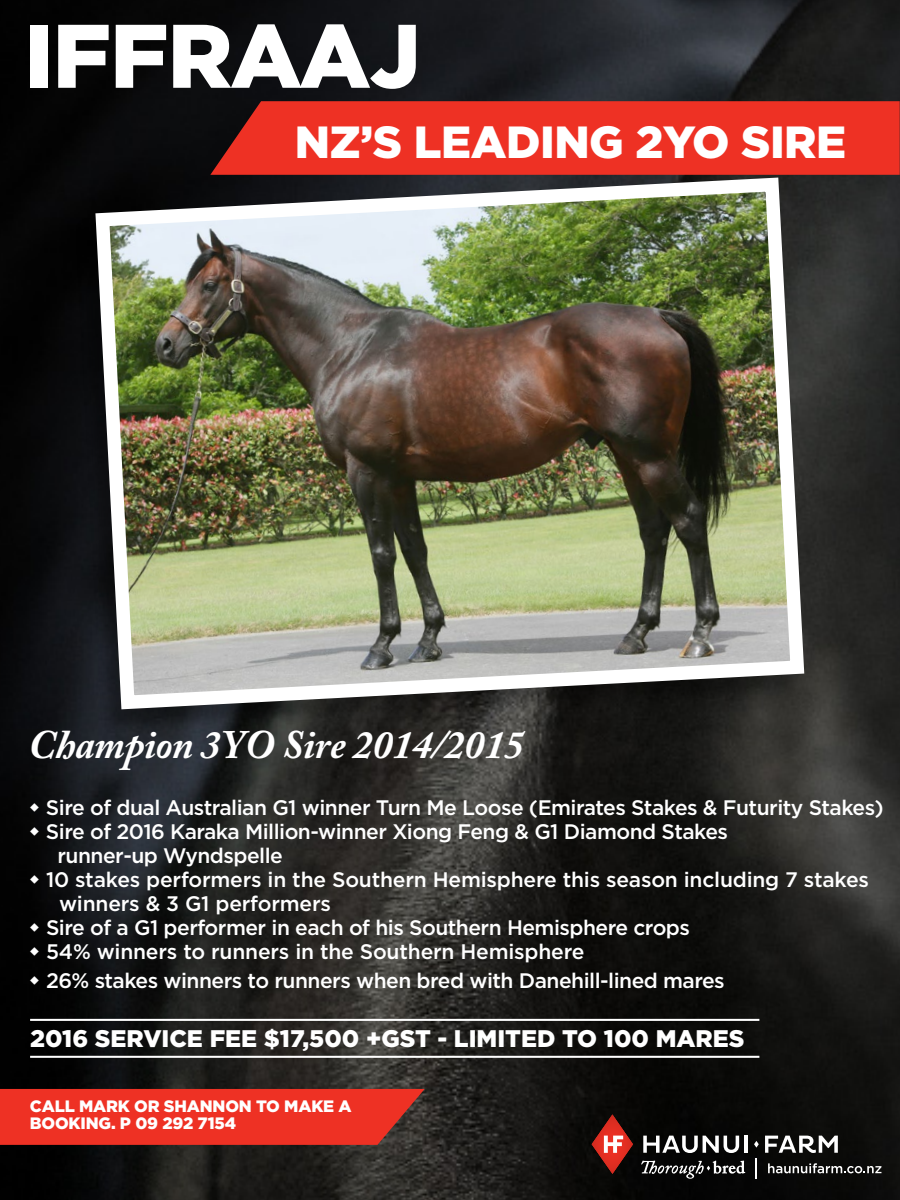
<style>
.page{position:relative;width:900px;height:1200px;background:#fff}
.page>*{position:absolute;margin:0;border:0;box-sizing:border-box;transform-origin:0 0}
.t1{font:900 90px "Gotham";letter-spacing:-.01em;color:#fff}
.t2{font:900 45px "Gotham";letter-spacing:-.01em;color:#fff}
.t3{font:italic 700 40.2px "Adobe Caslon Pro";letter-spacing:-.01em;color:#fff}
.t4{font:900 24px "Gotham";color:#fff}
.t5{font:500 21px "Gotham";letter-spacing:-.025em;color:#fff}
.t6{font:900 16.5px/16.5px "Gotham";letter-spacing:-.01em;color:#fff}
</style>
<div class="page">
<img style="left:0;top:0;width:900px;height:1200px">
<div style="left:75px;top:182px;width:728px;height:551px;background:#000;opacity:.3"></div>
<img style="left:88px;top:170px;width:723px;height:546px">
<div style="left:210px;top:101px;width:690px;height:74px;background:#ee3124"></div>
<hr style="left:30px;top:1019px;width:729px;height:2px;background:#fff">
<hr style="left:30px;top:1056px;width:729px;height:2px;background:#fff">
<div style="left:0;top:1089px;width:425px;height:56px;background:#ee3124"></div>
<svg style="left:643px;top:1136px;width:96px;height:17px"></svg>
<hr style="left:744px;top:1136px;width:3px;height:17px;background:#fff">
<svg style="left:765px;top:1136px;width:73px;height:17px"></svg>
<svg style="left:754px;top:1141px;width:5px;height:7px"></svg>
<svg style="left:592px;top:1114px;width:41px;height:60px;background:#792c26"></svg>
<svg style="left:768px;top:1163px;width:113px;height:10px"></svg>
<svg style="left:641px;top:1161px;width:104px;height:18px;background:#3f3f3f"></svg>
<svg style="left:756px;top:1158px;width:1px;height:21px"></svg>
<svg style="left:30px;top:803px;width:9px;height:9px"></svg>
<svg style="left:30px;top:827px;width:9px;height:9px"></svg>
<svg style="left:30px;top:875px;width:9px;height:9px"></svg>
<svg style="left:30px;top:923px;width:9px;height:9px"></svg>
<svg style="left:30px;top:947px;width:9px;height:9px"></svg>
<svg style="left:30px;top:976px;width:9px;height:9px"></svg>
<h1 class="t1" style="left:24px;top:-6px;width:398px">IFFRAAJ</h1>
<h2 class="t2" style="left:295px;top:111px;width:553px">NZ’S LEADING 2YO SIRE</h2>
<h3 class="t3" style="left:29px;top:720px;width:497px">Champion 3YO Sire 2014/2015</h3>
<p class="t5" style="left:46px;top:794px;width:839px">Sire of dual Australian G1 winner Turn Me Loose (Emirates Stakes &amp; Futurity Stakes)</p>
<p class="t5" style="left:46px;top:818px;width:684px">Sire of 2016 Karaka Million-winner Xiong Feng &amp; G1 Diamond Stakes</p>
<p class="t5" style="left:58px;top:842px;width:227px">runner-up Wyndspelle</p>
<p class="t5" style="left:46px;top:866px;width:825px">10 stakes performers in the Southern Hemisphere this season including 7 stakes</p>
<p class="t5" style="left:59px;top:890px;width:273px">winners &amp; 3 G1 performers</p>
<p class="t5" style="left:46px;top:914px;width:646px">Sire of a G1 performer in each of his Southern Hemisphere crops</p>
<p class="t5" style="left:46px;top:938px;width:540px">54% winners to runners in the Southern Hemisphere</p>
<p class="t5" style="left:46px;top:967px;width:680px">26% stakes winners to runners when bred with Danehill-lined mares</p>
<p class="t4" style="left:30px;top:1022px;width:716px">2016 SERVICE FEE $17,500 +GST - LIMITED TO 100 MARES</p>
<p class="t6" style="left:30px;top:1098px;width:323px">CALL MARK OR SHANNON TO MAKE A<br>BOOKING. P 09 292 7154</p>
</div>
